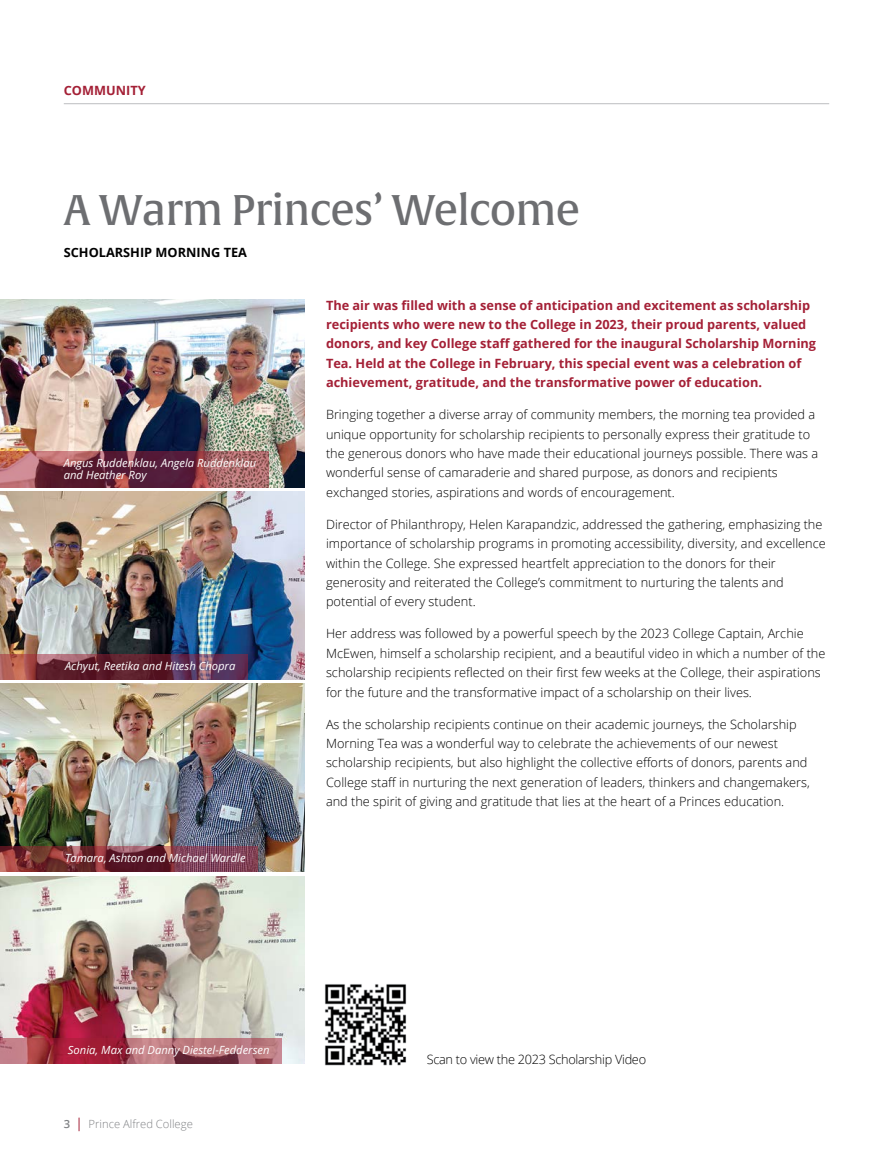
<style>
.page{position:relative;width:893px;height:1149px;background:#fff}
.page>*{position:absolute;margin:0;border:0;box-sizing:border-box;transform-origin:0 0}
.t1{font:42px "Alverata Md";letter-spacing:-.02em;color:#6d6e71}
.t2{font:300 12.75px/19.4px "Open Sans";color:#000}
.t3{font:700 12.75px/19.4px "Open Sans";color:#a42036}
.t4{font:300 12.75px "Open Sans";letter-spacing:-.025em;color:#000}
.t5{font:700 12.75px "Open Sans";color:#000}
.t6{font:italic 11.25px/12px "Open Sans";color:#fff}
.t7{font:300 11.25px "Open Sans";color:#808285}
.s1{font-weight:600}
.s2{font-weight:400;font-size:13.5px;color:#a42036}
</style>
<div class="page">
<hr style="left:64px;top:103px;width:765px;height:1px;background:#bcbec0">
<img style="left:0;top:300px;width:305px;height:187px">
<img style="left:0;top:876px;width:305px;height:187px">
<img style="left:0;top:683px;width:305px;height:188px">
<img style="left:0;top:491px;width:305px;height:188px">
<svg style="left:0;top:1037px;width:282px;height:26px;background:#ad5864"></svg>
<svg style="left:0;top:451px;width:269px;height:36px;background:#864450"></svg>
<svg style="left:0;top:654px;width:248px;height:25px;background:#6f3444"></svg>
<svg style="left:0;top:846px;width:258px;height:25px;background:#7a3641"></svg>
<img style="left:325px;top:984px;width:82px;height:82px">
<p class="t3" style="left:64px;top:80px;width:83px">COMMUNITY</p>
<h1 class="t1" style="left:64px;top:184px;width:518px">A Warm Princes’ Welcome</h1>
<p class="t5" style="left:64px;top:243px;width:185px">SCHOLARSHIP MORNING TEA</p>
<p class="t6" style="left:64px;top:456px;width:194px">Angus Ruddenklau, Angela Ruddenklau and Heather Roy</p>
<p class="t6" style="left:65px;top:659px;width:172px">Achyut, Reetika and Hitesh Chopra</p>
<p class="t6" style="left:65px;top:851px;width:182px">Tamara, Ashton and Michael Wardle</p>
<p class="t3" style="left:326px;top:295px;width:492px">The air was filled with a sense of anticipation and excitement as scholarship recipients who were new to the College in 2023, their proud parents, valued donors, and key College staff gathered for the inaugural Scholarship Morning Tea. Held at the College in February, this special event was a celebration of achievement, gratitude, and the transformative power of education.</p>
<p class="t2" style="left:326px;top:404px;width:494px">Bringing together a diverse array of community members, the morning tea provided a unique opportunity for scholarship recipients to personally express their gratitude to the generous donors who have made their educational journeys possible. There was a wonderful sense of camaraderie and shared purpose, as donors and recipients exchanged stories, aspirations and words of encouragement.</p>
<p class="t2" style="left:326px;top:514px;width:501px">Director of Philanthropy, Helen Karapandzic, addressed the gathering, emphasizing the importance of scholarship programs in promoting accessibility, diversity, and excellence within the College. She expressed heartfelt appreciation to the donors for their generosity and reiterated the College’s commitment to nurturing the talents and potential of every student.</p>
<p class="t2" style="left:326px;top:623px;width:501px">Her address was followed by a powerful speech by the 2023 College Captain, Archie McEwen, himself a scholarship recipient, and a beautiful video in which a number of the scholarship recipients reflected on their first few weeks at the College, their aspirations for the future and the transformative impact of a scholarship on their lives.</p>
<p class="t2" style="left:326px;top:713px;width:485px">As the scholarship recipients continue on their academic journeys, the Scholarship Morning Tea was a wonderful way to celebrate the achievements of our newest scholarship recipients, but also highlight the collective efforts of donors, parents and College staff in nurturing the next generation of leaders, thinkers and changemakers, and the spirit of giving and gratitude that lies at the heart of a Princes education.</p>
<p class="t6" style="left:68px;top:1043px;width:203px">Sonia, Max and Danny Diestel-Feddersen</p>
<p class="t7" style="left:64px;top:1115px;width:131px"><span class="s1">3</span> <span class="s2">|</span> Prince Alfred College</p>
<p class="t4" style="left:427px;top:1050px;width:221px">Scan to view the 2023 Scholarship Video</p>
</div>
